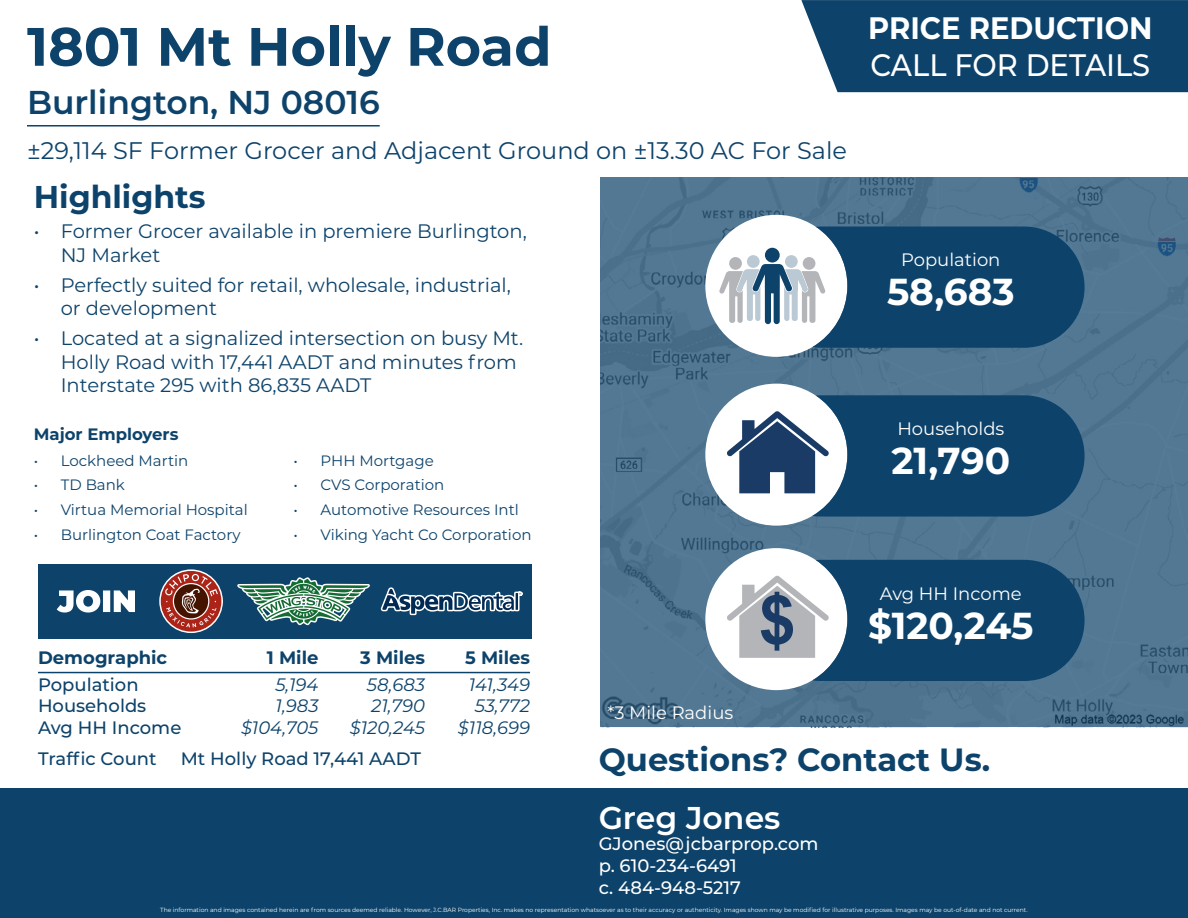
<style>
.page{position:relative;width:1188px;height:918px;background:#fff}
.page>*{position:absolute;margin:0;border:0;box-sizing:border-box;transform-origin:0 0}
.t1{font:700 54px "Montserrat";color:#0d436b}
.t2{font:700 37.5px "Montserrat";color:#fff}
.t3{font:600 33px "Montserrat";color:#0d436b}
.t4{font:700 32.1px "Montserrat";color:#0d436b}
.t5{font:700 31.5px "Montserrat";color:#0d436b}
.t6{font:600 31.5px "Montserrat";color:#fff}
.t7{font:700 31.05px "Montserrat";color:#fff;scale:.93 1}
.t8{font:500 31.05px "Montserrat";color:#fff;scale:.93 1}
.t9{font:24px "Montserrat";color:#0d436b}
.t10{font:19.5px/23.4px "Montserrat";color:#0d436b}
.t11{font:500 18px "Montserrat";color:#0d436b}
.t12{font:italic 18px "Montserrat";color:#0d436b}
.t13{font:500 18px/21.6px "Montserrat";color:#fff}
.t14{font:18px "Montserrat";color:#fff}
.t15{font:700 18px "Montserrat";color:#0d436b}
.t16{font:700 16.5px "Montserrat";color:#0d436b}
.t17{font:15px "Montserrat";color:#0d436b}
.t18{font:6px "Montserrat";color:#fff}
</style>
<div class="page">
<div style="left:0;top:788px;width:1188px;height:130px;background:#0d436b"></div>
<svg style="left:600px;top:178px;width:588px;height:549px;background:#4f7591"></svg>
<hr style="left:27px;top:125px;width:353px;height:2px;background:#0d436b">
<div style="left:705px;top:215px;width:142px;height:142px;background:#fff;border-radius:50%"></div>
<svg style="left:719px;top:227px;width:366px;height:121px"></svg>
<div style="left:705px;top:384px;width:142px;height:142px;background:#fff;border-radius:50%"></div>
<svg style="left:727px;top:395px;width:358px;height:122px"></svg>
<div style="left:705px;top:548px;width:142px;height:142px;background:#fff;border-radius:50%"></div>
<svg style="left:727px;top:560px;width:358px;height:121px"></svg>
<hr style="left:38px;top:672px;width:492px;height:1px;background:#0d436b">
<div style="left:38px;top:564px;width:494px;height:75px;background:#0d436b"></div>
<svg style="left:57px;top:590px;width:78px;height:23px"></svg>
<svg style="left:159px;top:569px;width:64px;height:65px"></svg>
<svg style="left:237px;top:577px;width:133px;height:49px"></svg>
<svg style="left:380px;top:587px;width:144px;height:87px"></svg>
<div style="left:801px;top:0;width:387px;height:92px;background:#0d436b"></div>
<h1 class="t1" style="left:27px;top:8px;width:526px">1801 Mt Holly Road</h1>
<h3 class="t3" style="left:27px;top:79px;width:354px">Burlington, NJ 08016</h3>
<h3 class="t9" style="left:27px;top:134px;width:821px">±29,114 SF Former Grocer and Adjacent Ground on ±13.30 AC For Sale</h3>
<h3 class="t5" style="left:34px;top:174px;width:173px">Highlights</h3>
<h3 class="t10" style="left:61px;top:219px;width:468px;text-indent:-27px">• Former Grocer available in premiere Burlington,<br>NJ Market</h3>
<h3 class="t10" style="left:61px;top:273px;width:452px;text-indent:-27px">• Perfectly suited for retail, wholesale, industrial, or development</h3>
<h3 class="t10" style="left:61px;top:326px;width:464px;text-indent:-27px">• Located at a signalized intersection on busy Mt.<br>Holly Road with 17,441 AADT and minutes from<br>Interstate 295 with 86,835 AADT</h3>
<h3 class="t16" style="left:34px;top:422px;width:146px">Major Employers</h3>
<h3 class="t17" style="left:34px;top:450px;width:156px">• Lockheed Martin</h3>
<h3 class="t17" style="left:34px;top:475px;width:93px">• TD Bank</h3>
<h3 class="t17" style="left:34px;top:499px;width:216px">• Virtua Memorial Hospital</h3>
<h3 class="t17" style="left:34px;top:524px;width:208px">• Burlington Coat Factory</h3>
<h3 class="t17" style="left:294px;top:450px;width:142px">• PHH Mortgage</h3>
<h3 class="t17" style="left:294px;top:475px;width:152px">• CVS Corporation</h3>
<h3 class="t17" style="left:294px;top:499px;width:227px">• Automotive Resources Intl</h3>
<h3 class="t17" style="left:294px;top:524px;width:240px">• Viking Yacht Co Corporation</h3>
<h3 class="t7" style="left:868px;top:6px;width:307px">PRICE REDUCTION</h3>
<h3 class="t8" style="left:870px;top:44px;width:302px">CALL FOR DETAILS</h3>
<h3 class="t14" style="left:901px;top:247px;width:101px">Population</h3>
<h2 class="t2" style="left:887px;top:265px;width:129px">58,683</h2>
<h3 class="t14" style="left:897px;top:416px;width:109px">Households</h3>
<h2 class="t2" style="left:892px;top:434px;width:120px">21,790</h2>
<h3 class="t14" style="left:880px;top:581px;width:143px">Avg HH Income</h3>
<h2 class="t2" style="left:868px;top:598px;width:167px">$120,245</h2>
<h3 class="t15" style="left:38px;top:644px;width:131px">Demographic</h3>
<h3 class="t15" style="left:267px;top:644px;width:53px">1 Mile</h3>
<h3 class="t15" style="left:360px;top:644px;width:66px">3 Miles</h3>
<h3 class="t15" style="left:465px;top:644px;width:66px">5 Miles</h3>
<h3 class="t11" style="left:38px;top:672px;width:102px">Population</h3>
<h3 class="t12" style="left:275px;top:672px;width:45px">5,194</h3>
<h3 class="t12" style="left:367px;top:672px;width:60px">58,683</h3>
<h3 class="t12" style="left:469px;top:672px;width:63px">141,349</h3>
<h3 class="t11" style="left:38px;top:693px;width:110px">Households</h3>
<h3 class="t12" style="left:276px;top:694px;width:44px">1,983</h3>
<h3 class="t12" style="left:371px;top:694px;width:55px">21,790</h3>
<h3 class="t12" style="left:475px;top:694px;width:57px">53,772</h3>
<h3 class="t11" style="left:38px;top:715px;width:145px">Avg HH Income</h3>
<h3 class="t12" style="left:241px;top:715px;width:79px">$104,705</h3>
<h3 class="t12" style="left:350px;top:715px;width:77px">$120,245</h3>
<h3 class="t12" style="left:458px;top:715px;width:74px">$118,699</h3>
<h3 class="t11" style="left:38px;top:746px;width:120px">Traffic Count</h3>
<h3 class="t11" style="left:181px;top:746px;width:242px">Mt Holly Road 17,441 AADT</h3>
<h3 class="t14" style="left:607px;top:701px;width:127px">*3 Mile Radius</h3>
<h3 class="t4" style="left:599px;top:737px;width:393px">Questions? Contact Us.</h3>
<h3 class="t6" style="left:599px;top:795px;width:183px">Greg Jones</h3>
<h3 class="t13" style="left:599px;top:832px;width:221px">GJones@jcbarprop.com p. 610-234-6491<br>c. 484-948-5217</h3>
<p class="t18" style="left:160px;top:905px;width:869px">The information and images contained herein are from sources deemed reliable. However, J.C.BAR Properties, Inc. makes no representation whatsoever as to their accuracy or authenticity. Images shown may be modified for illustrative purposes. Images may be out-of-date and not current.</p>
</div>
